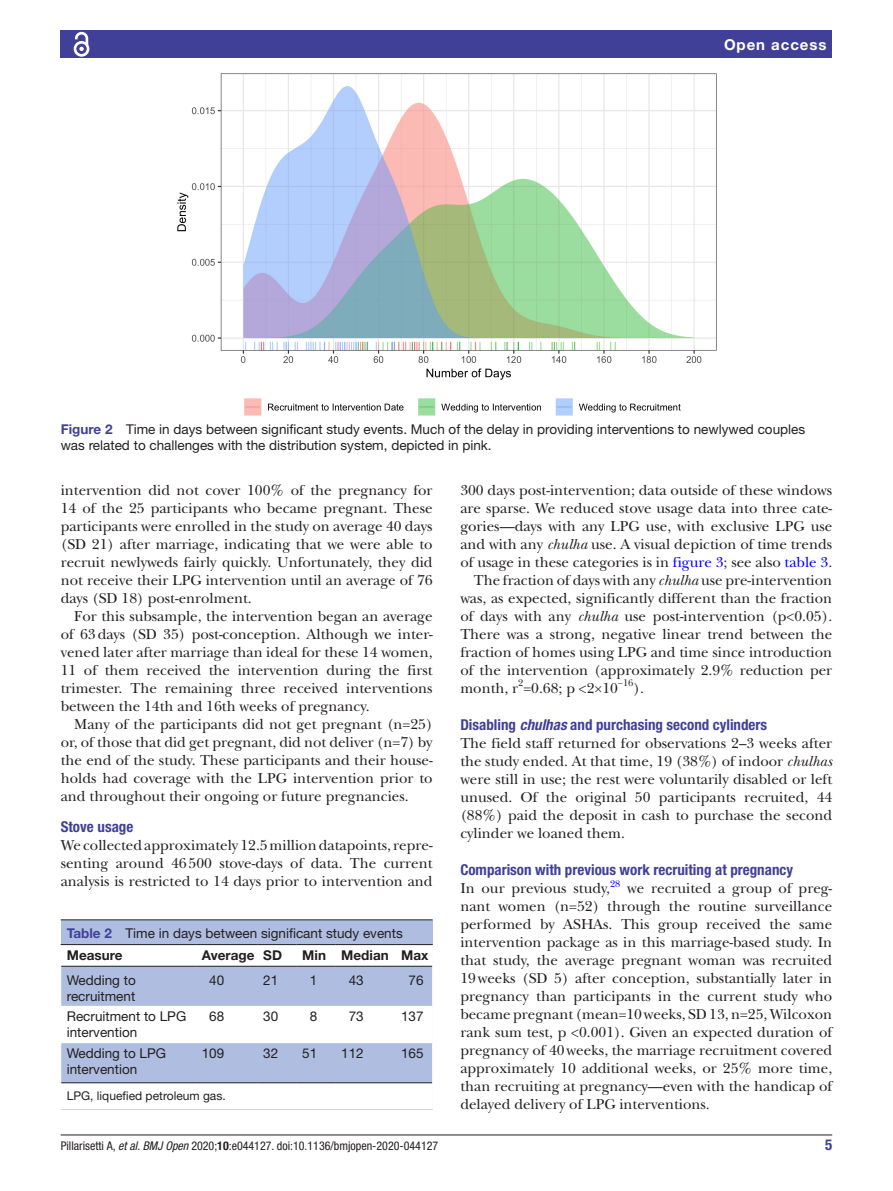
<style>
.page{position:relative;width:893px;height:1191px;background:#fff}
.page>*{position:absolute;margin:0;border:0;box-sizing:border-box;transform-origin:0 0}
.t1{font:15px/18px "New Baskerville";color:#231f20;text-align:justify}
.t2{font:700 condensed 15px "Helvetica Neue LT Std";color:#414099}
.t3{font:700 15px "Helvetica Neue LT Std";letter-spacing:.065em;color:#fff}
.t4{font:13.5px/16.2px "Helvetica Neue LT Std";color:#231f20}
.t5{font:700 13.5px "Helvetica Neue LT Std";color:#231f20}
.t6{font:condensed 12px "Helvetica Neue LT Std";color:#231f20}
.t7{font:12px "Helvetica Neue LT Std";color:#231f20}
.t8{font:9.9px "New Baskerville";color:#231f20}
.t9{font:9.9px "New Baskerville";color:#00f}
.s1{font-weight:700;color:#414099}
.s2{font-weight:700}
.s3{font-style:italic}
.s4{color:#00f}
</style>
<div class="page">
<hr style="left:61px;top:1134px;width:771px;height:1px;background:#231f20">
<div style="left:61px;top:31px;width:771px;height:27px;background:#414099"></div>
<svg style="left:73px;top:31px;width:17px;height:26px"></svg>
<div style="left:61px;top:920px;width:372px;height:189px;background:#afbde1"></div>
<hr style="left:61px;top:919px;width:372px;height:1px;background:#231f20">
<div style="left:61px;top:945px;width:371px;height:164px;background:#fff"></div>
<svg style="left:61px;top:967px;width:371px;height:115px"></svg>
<hr style="left:61px;top:944px;width:135px;height:1px;background:#231f20">
<hr style="left:61px;top:966px;width:135px;height:1px;background:#231f20">
<hr style="left:196px;top:944px;width:61px;height:1px;background:#231f20">
<hr style="left:196px;top:966px;width:61px;height:1px;background:#231f20">
<hr style="left:257px;top:944px;width:39px;height:1px;background:#231f20">
<hr style="left:257px;top:966px;width:39px;height:1px;background:#231f20">
<hr style="left:296px;top:944px;width:39px;height:1px;background:#231f20">
<hr style="left:296px;top:966px;width:39px;height:1px;background:#231f20">
<hr style="left:335px;top:944px;width:60px;height:1px;background:#231f20">
<hr style="left:335px;top:966px;width:60px;height:1px;background:#231f20">
<hr style="left:395px;top:944px;width:38px;height:1px;background:#231f20">
<hr style="left:395px;top:966px;width:37px;height:1px;background:#231f20">
<hr style="left:196px;top:1082px;width:61px;height:1px;background:#231f20">
<hr style="left:257px;top:1082px;width:39px;height:1px;background:#231f20">
<hr style="left:296px;top:1082px;width:39px;height:1px;background:#231f20">
<hr style="left:335px;top:1082px;width:60px;height:1px;background:#231f20">
<hr style="left:395px;top:1082px;width:37px;height:1px;background:#231f20">
<hr style="left:61px;top:1082px;width:135px;height:1px;background:#231f20">
<svg style="left:432px;top:945px;width:1px;height:21px"></svg>
<hr style="left:432px;top:966px;width:1px;height:39px;background:#fff">
<hr style="left:432px;top:1005px;width:1px;height:38px;background:#fff">
<hr style="left:432px;top:1043px;width:1px;height:39px;background:#fff">
<svg style="left:432px;top:1082px;width:1px;height:27px"></svg>
<hr style="left:67px;top:1099px;width:366px;height:2px;background:#fff">
<img style="left:177px;top:73px;width:539px;height:343px">
<p class="t3" style="left:724px;top:35px;width:104px">Open access</p>
<p class="t4" style="left:61px;top:421px;width:746px"><span class="s1">Figure 2</span> Time in days between significant study events. Much of the delay in providing interventions to newlywed couples was related to challenges with the distribution system, depicted in pink.</p>
<p class="t1" style="left:61px;top:481px;width:373px">intervention did not cover 100% of the pregnancy for 14 of the 25 participants who became pregnant. These participants were enrolled in the study on average 40 days (SD 21) after marriage, indicating that we were able to recruit newlyweds fairly quickly. Unfortunately, they did not receive their LPG intervention until an average of 76 days (SD 18) post-enrolment.</p>
<p class="t1" style="left:61px;top:607px;width:373px;text-indent:14px">For this subsample, the intervention began an average of 63days (SD 35) post-conception. Although we inter&shy;vened later after marriage than ideal for these 14 women, 11 of them received the intervention during the first trimester. The remaining three received interventions between the 14th and 16th weeks of pregnancy.</p>
<p class="t1" style="left:61px;top:715px;width:373px;text-indent:14px">Many of the participants did not get pregnant (n=25) or, of those that did get pregnant, did not deliver (n=7) by the end of the study. These participants and their house&shy;holds had coverage with the LPG intervention prior to and throughout their ongoing or future pregnancies.</p>
<p class="t2" style="left:61px;top:817px;width:74px">Stove usage</p>
<p class="t1" style="left:61px;top:836px;width:373px">We collected approximately 12.5million datapoints, repre&shy;senting around 46500 stove-days of data. The current analysis is restricted to 14 days prior to intervention and</p>
<p class="t4" style="left:67px;top:922px;width:338px;line-height:22px"><span class="s1">Table 2</span> Time in days between significant study events<br><span class="s2">Measure</span></p>
<p class="t5" style="left:202px;top:947px;width:82px">Average SD</p>
<p class="t5" style="left:302px;top:947px;width:128px">Min Median Max</p>
<p class="t4" style="left:67px;top:971px;width:70px">Wedding to recruitment</p>
<p class="t4" style="left:209px;top:971px;width:17px">40</p>
<p class="t4" style="left:263px;top:971px;width:17px">21</p>
<p class="t4" style="left:310px;top:971px;width:9px">1</p>
<p class="t4" style="left:349px;top:971px;width:17px">43</p>
<p class="t4" style="left:409px;top:971px;width:17px">76</p>
<p class="t4" style="left:67px;top:1008px;width:121px">Recruitment to LPG intervention</p>
<p class="t4" style="left:209px;top:1008px;width:17px">68</p>
<p class="t4" style="left:263px;top:1008px;width:17px">30</p>
<p class="t4" style="left:310px;top:1008px;width:9px">8</p>
<p class="t4" style="left:349px;top:1008px;width:17px">73</p>
<p class="t4" style="left:401px;top:1008px;width:24px">137</p>
<p class="t4" style="left:67px;top:1044px;width:101px">Wedding to LPG intervention</p>
<p class="t4" style="left:202px;top:1044px;width:24px">109</p>
<p class="t4" style="left:263px;top:1044px;width:17px">32</p>
<p class="t4" style="left:302px;top:1044px;width:17px">51</p>
<p class="t4" style="left:341px;top:1044px;width:24px">112</p>
<p class="t4" style="left:401px;top:1044px;width:24px">165</p>
<p class="t7" style="left:67px;top:1089px;width:160px">LPG, liquefied petroleum gas.</p>
<p class="t1" style="left:460px;top:481px;width:373px">300 days post-intervention; data outside of these windows</p>
<p class="t1" style="left:460px;top:499px;width:373px">are sparse. We reduced stove usage data into three cate-</p>
<p class="t1" style="left:460px;top:517px;width:373px">gories—days with any LPG use, with exclusive LPG use</p>
<p class="t1" style="left:460px;top:535px;width:373px">and with any <span class="s3">chulha</span> use. A visual depiction of time trends</p>
<p class="t1" style="left:460px;top:553px;width:373px">of usage in these categories is in <span class="s4">figure 3</span>; see also <span class="s4">table 3</span>.</p>
<p class="t1" style="left:474px;top:571px;width:360px">The fraction of days with any <span class="s3">chulha</span> use pre-intervention</p>
<p class="t1" style="left:460px;top:589px;width:373px">was, as expected, significantly different than the fraction</p>
<p class="t1" style="left:460px;top:607px;width:373px">of days with any <span class="s3">chulha</span> use post-intervention (p&lt;0.05).</p>
<p class="t1" style="left:460px;top:625px;width:373px">There was a strong, negative linear trend between the</p>
<p class="t1" style="left:460px;top:643px;width:373px">fraction of homes using LPG and time since introduction</p>
<p class="t1" style="left:460px;top:661px;width:373px">of the intervention (approximately 2.9% reduction per</p>
<p class="t1" style="left:460px;top:679px;width:159px">month, r =0.68; p &lt;2×10</p>
<p class="t8" style="left:518px;top:677px;width:7px">2</p>
<p class="t8" style="left:618px;top:677px;width:17px">−16</p>
<p class="t1" style="left:633px;top:679px;width:12px">).</p>
<p class="t2" style="left:460px;top:715px;width:308px">Disabling <span class="s3">chulhas</span> and purchasing second cylinders</p>
<p class="t1" style="left:460px;top:734px;width:373px">The field staff returned for observations 2–3 weeks after the study ended. At that time, 19 (38%) of indoor <span class="s3">chulhas </span>were still in use; the rest were voluntarily disabled or left unused. Of the original 50 participants recruited, 44 (88%) paid the deposit in cash to purchase the second cylinder we loaned them.</p>
<p class="t2" style="left:460px;top:861px;width:334px">Comparison with previous work recruiting at pregnancy</p>
<p class="t1" style="left:460px;top:879px;width:151px">In our previous study,</p>
<p class="t9" style="left:610px;top:877px;width:12px">28</p>
<p class="t1" style="left:460px;top:879px;width:373px;text-indent:167px">we recruited a group of preg&shy;nant women (n=52) through the routine surveillance performed by ASHAs. This group received the same intervention package as in this marriage-based study. In that study, the average pregnant woman was recruited 19weeks (SD 5) after conception, substantially later in pregnancy than participants in the current study who became pregnant (mean=10weeks, SD 13, n=25, Wilcoxon rank sum test, p &lt;0.001). Given an expected duration of pregnancy of 40weeks, the marriage recruitment covered approximately 10 additional weeks, or 25% more time, than recruiting at pregnancy—even with the handicap of delayed delivery of LPG interventions.</p>
<p class="t6" style="left:61px;top:1138px;width:379px">Pillarisetti A, <span class="s3">et al</span>. <span class="s3">BMJ Open</span> 2020;<span class="s2">10</span>:e044127. doi:10.1136/bmjopen-2020-044127</p>
<p class="t2" style="left:825px;top:1135px;width:9px">5</p>
</div>
